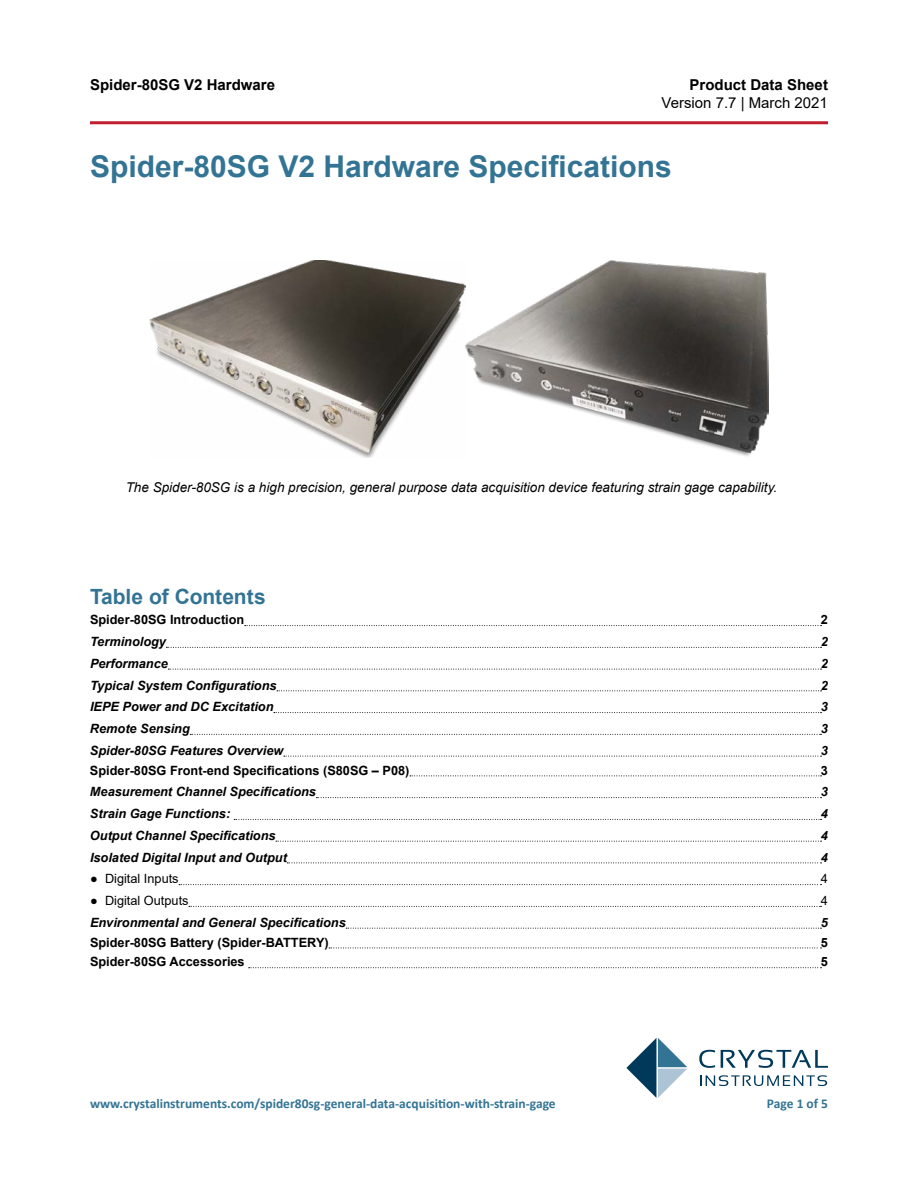
<style>
.page{position:relative;width:918px;height:1188px;background:#fff}
.page>*{position:absolute;margin:0;border:0;box-sizing:border-box;transform-origin:0 0}
.t1{font:700 30px "Arial";color:#337494}
.t2{font:700 21px "Arial";color:#337494}
.t3{font:700 15px "Arial";color:#000}
.t4{font:15px "Arial";color:#000}
.t5{font:italic 13.5px "Arial";color:#000}
.t6{font:700 13.5px "Calibri";color:#337494}
.t7{font:italic 700 12.75px "Arial";color:#000}
.t8{font:700 12.75px "Arial";color:#000}
.t9{font:12.75px "Arial";color:#000}
</style>
<div class="page">
<svg style="left:699px;top:1050px;width:16px;height:18px"></svg>
<svg style="left:721px;top:1050px;width:107px;height:18px"></svg>
<svg style="left:700px;top:1075px;width:127px;height:11px"></svg>
<svg style="left:626px;top:1038px;width:61px;height:60px"></svg>
<hr style="left:90px;top:121px;width:738px;height:3px;background:#be1e2d">
<svg style="left:245px;top:625px;width:577px;height:1px"></svg>
<svg style="left:166px;top:647px;width:656px;height:1px"></svg>
<svg style="left:168px;top:669px;width:654px;height:1px"></svg>
<svg style="left:277px;top:690px;width:545px;height:1px"></svg>
<svg style="left:274px;top:712px;width:548px;height:1px"></svg>
<svg style="left:190px;top:734px;width:632px;height:1px"></svg>
<svg style="left:284px;top:756px;width:538px;height:1px"></svg>
<svg style="left:410px;top:776px;width:412px;height:1px"></svg>
<svg style="left:316px;top:797px;width:506px;height:1px"></svg>
<svg style="left:234px;top:819px;width:588px;height:1px"></svg>
<svg style="left:276px;top:841px;width:546px;height:1px"></svg>
<svg style="left:287px;top:863px;width:535px;height:1px"></svg>
<svg style="left:179px;top:884px;width:643px;height:1px"></svg>
<svg style="left:189px;top:906px;width:633px;height:1px"></svg>
<svg style="left:346px;top:928px;width:476px;height:1px"></svg>
<svg style="left:329px;top:948px;width:493px;height:1px"></svg>
<svg style="left:249px;top:967px;width:573px;height:1px"></svg>
<img style="left:149px;top:261px;width:620px;height:197px">
<p class="t3" style="left:90px;top:74px;width:187px">Spider-80SG V2 Hardware</p>
<p class="t3" style="left:690px;top:74px;width:140px">Product Data Sheet</p>
<p class="t4" style="left:662px;top:92px;width:168px">Version 7.7 | March 2021</p>
<h1 class="t1" style="left:90px;top:146px;width:583px">Spider-80SG V2 Hardware Specifications</h1>
<p class="t5" style="left:126px;top:479px;width:653px">The Spider-80SG is a high precision, general purpose data acquisition device featuring strain gage capability.</p>
<h2 class="t2" style="left:90px;top:582px;width:177px">Table of Contents</h2>
<p class="t8" style="left:90px;top:611px;width:156px">Spider-80SG Introduction</p>
<p class="t8" style="left:821px;top:611px;width:9px">2</p>
<p class="t7" style="left:90px;top:633px;width:78px">Terminology</p>
<p class="t7" style="left:821px;top:633px;width:9px">2</p>
<p class="t7" style="left:90px;top:655px;width:79px">Performance</p>
<p class="t7" style="left:821px;top:655px;width:9px">2</p>
<p class="t7" style="left:90px;top:677px;width:188px">Typical System Configurations</p>
<p class="t7" style="left:821px;top:677px;width:9px">2</p>
<p class="t7" style="left:90px;top:698px;width:185px">IEPE Power and DC Excitation</p>
<p class="t7" style="left:821px;top:698px;width:9px">3</p>
<p class="t7" style="left:90px;top:720px;width:101px">Remote Sensing</p>
<p class="t7" style="left:821px;top:720px;width:9px">3</p>
<p class="t7" style="left:90px;top:742px;width:195px">Spider-80SG Features Overview</p>
<p class="t7" style="left:821px;top:742px;width:9px">3</p>
<p class="t8" style="left:90px;top:761px;width:321px">Spider-80SG Front-end Specifications (S80SG – P08)</p>
<p class="t8" style="left:821px;top:761px;width:9px">3</p>
<p class="t7" style="left:90px;top:783px;width:228px">Measurement Channel Specifications</p>
<p class="t7" style="left:821px;top:783px;width:9px">3</p>
<p class="t7" style="left:90px;top:805px;width:142px">Strain Gage Functions:</p>
<p class="t7" style="left:821px;top:805px;width:9px">4</p>
<p class="t7" style="left:90px;top:827px;width:187px">Output Channel Specifications</p>
<p class="t7" style="left:821px;top:827px;width:9px">4</p>
<p class="t7" style="left:90px;top:849px;width:198px">Isolated Digital Input and Output</p>
<p class="t7" style="left:821px;top:849px;width:9px">4</p>
<p class="t9" style="left:90px;top:870px;width:90px">● Digital Inputs</p>
<p class="t9" style="left:821px;top:870px;width:9px">4</p>
<p class="t9" style="left:90px;top:892px;width:100px">● Digital Outputs</p>
<p class="t9" style="left:821px;top:892px;width:9px">4</p>
<p class="t7" style="left:90px;top:914px;width:257px">Environmental and General Specifications</p>
<p class="t7" style="left:821px;top:914px;width:9px">5</p>
<p class="t8" style="left:90px;top:933px;width:240px">Spider-80SG Battery (Spider-BATTERY)</p>
<p class="t8" style="left:821px;top:933px;width:9px">5</p>
<p class="t8" style="left:90px;top:953px;width:156px">Spider-80SG Accessories</p>
<p class="t8" style="left:821px;top:953px;width:9px">5</p>
<p class="t6" style="left:90px;top:1094px;width:467px">www.crystalinstruments.com/spider80sg-general-data-acquisition-with-strain-gage</p>
<p class="t6" style="left:767px;top:1094px;width:63px">Page 1 of 5</p>
</div>
